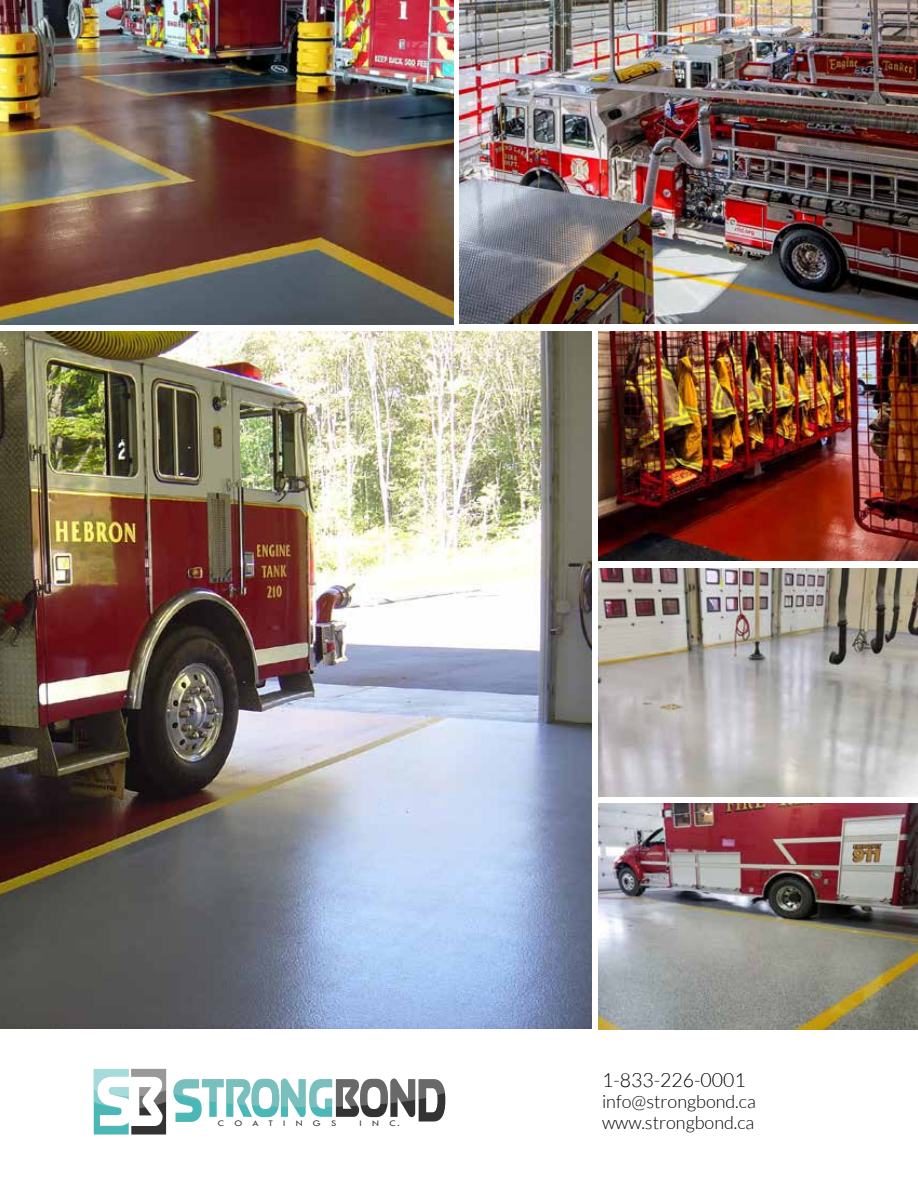
<style>
.page{position:relative;width:918px;height:1188px;background:#fff}
.page>*{position:absolute;margin:0;border:0;box-sizing:border-box;transform-origin:0 0}
.t1{font:300 19.5px "Lato";color:#000101}
.t2{font:300 18px/21px "Lato";color:#000101}
.t3{font:8.85px "Tw Cen";letter-spacing:1em;color:#333;scale:1.17 1}
</style>
<div class="page">
<img style="left:0;top:0;width:454px;height:325px">
<img style="left:460px;top:0;width:458px;height:323px">
<img style="left:0;top:332px;width:592px;height:696px">
<img style="left:598px;top:332px;width:320px;height:229px">
<img style="left:598px;top:568px;width:320px;height:228px">
<svg style="left:173px;top:1079px;width:272px;height:43px"></svg>
<svg style="left:94px;top:1069px;width:72px;height:66px"></svg>
<img style="left:598px;top:803px;width:320px;height:227px">
<p class="t3" style="left:218px;top:1118px;width:103px">COATINGS</p>
<p class="t3" style="left:360px;top:1118px;width:36px">INC.</p>
<p class="t1" style="left:602px;top:1070px;width:145px">1-833-226-0001</p>
<p class="t2" style="left:602px;top:1091px;width:155px">info@strongbond.ca www.strongbond.ca</p>
</div>
